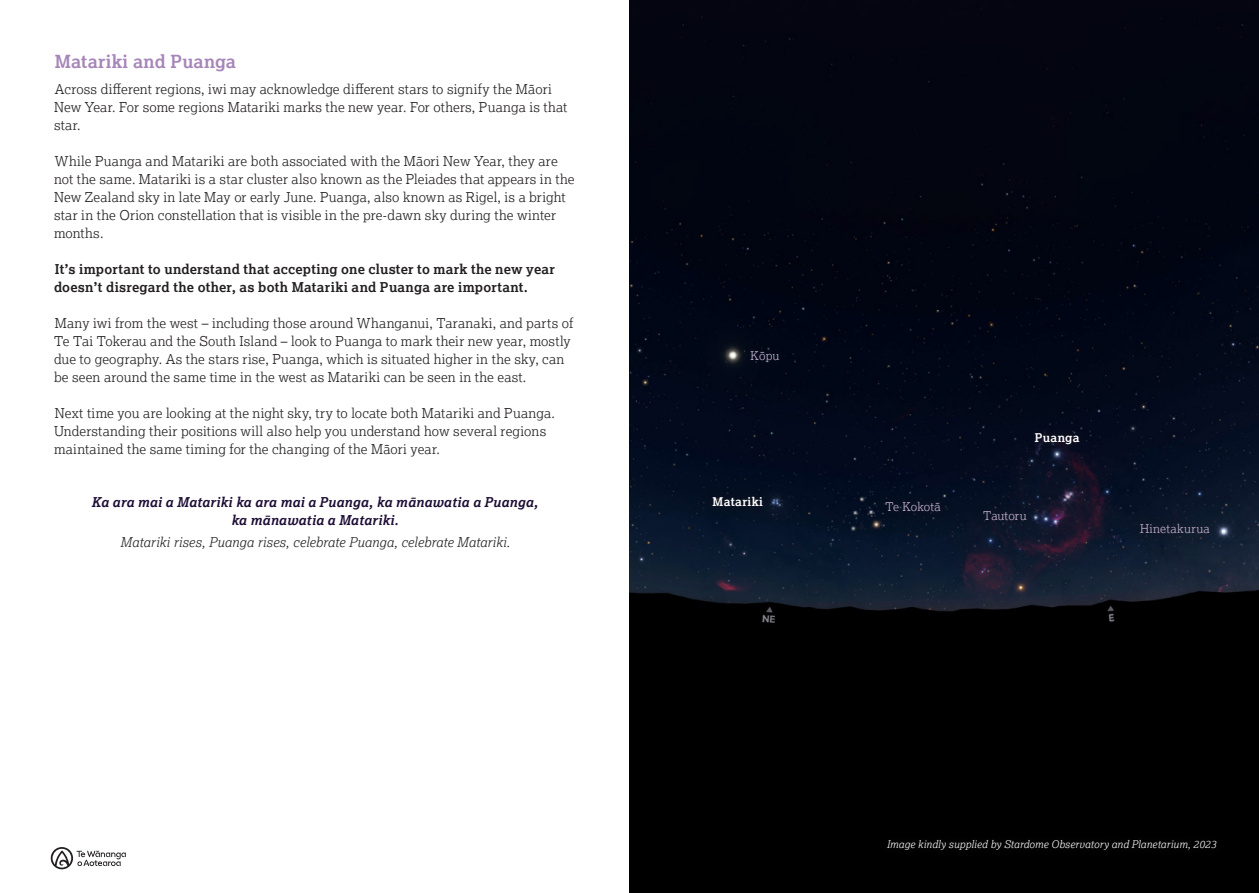
<style>
.page{position:relative;width:1259px;height:893px;background:#fff}
.page>*{position:absolute;margin:0;border:0;box-sizing:border-box;transform-origin:0 0}
.t1{font:700 18px "Lexia";letter-spacing:.015em;color:#a686b8}
.t2{font:300 13.5px/18px "Lexia";letter-spacing:.015em;color:#231f20}
.t3{font:700 13.5px/18px "Lexia";letter-spacing:.015em;color:#231f20}
.t4{font:italic 700 13.5px/18px "Lexia";letter-spacing:.005em;color:#1d0d35;text-align:center}
.t5{font:italic 300 13.5px "Lexia";letter-spacing:.005em;color:#231f20}
.t6{font:300 12px "Lexia";letter-spacing:.015em;color:#c4b0d1}
.t7{font:700 12px "Lexia";letter-spacing:.03em;color:#fff}
.t8{font:italic 300 10.5px "Lexia";letter-spacing:.01em;color:#fff}
</style>
<div class="page">
<svg style="left:51px;top:847px;width:75px;height:22px"></svg>
<img style="left:629px;top:0;width:630px;height:893px">
<div style="left:878px;top:831px;width:348px;height:28px;background:#010101"></div>
<div style="left:704px;top:487px;width:67px;height:29px;background:#051123"></div>
<div style="left:1131px;top:515px;width:87px;height:28px;background:#0d192b"></div>
<div style="left:1026px;top:423px;width:62px;height:30px;background:#231f20;opacity:.75"></div>
<div style="left:876px;top:492px;width:73px;height:29px;background:#050f21"></div>
<div style="left:742px;top:341px;width:46px;height:30px;background:#030817"></div>
<div style="left:974px;top:501px;width:61px;height:29px;background:#0a1326"></div>
<h1 class="t1" style="left:55px;top:50px;width:183px">Matariki and Puanga</h1>
<p class="t2" style="left:54px;top:80px;width:515px">Across different regions, iwi may acknowledge different stars to signify the Māori<br>New Year. For some regions Matariki marks the new year. For others, Puanga is that star.</p>
<p class="t2" style="left:54px;top:152px;width:522px">While Puanga and Matariki are both associated with the Māori New Year, they are not the same. Matariki is a star cluster also known as the Pleiades that appears in the New Zealand sky in late May or early June. Puanga, also known as Rigel, is a bright star in the Orion constellation that is visible in the pre-dawn sky during the winter months.</p>
<p class="t3" style="left:54px;top:260px;width:502px">It’s important to understand that accepting one cluster to mark the new year doesn’t disregard the other, as both Matariki and Puanga are important.</p>
<p class="t2" style="left:54px;top:314px;width:520px">Many iwi from the west – including those around Whanganui, Taranaki, and parts of Te Tai Tokerau and the South Island – look to Puanga to mark their new year, mostly due to geography. As the stars rise, Puanga, which is situated higher in the sky, can be seen around the same time in the west as Matariki can be seen in the east.</p>
<p class="t2" style="left:54px;top:404px;width:502px">Next time you are looking at the night sky, try to locate both Matariki and Puanga.<br>Understanding their positions will also help you understand how several regions maintained the same timing for the changing of the Māori year.</p>
<p class="t4" style="left:91px;top:493px;width:448px">Ka ara mai a Matariki ka ara mai a Puanga, ka mānawatia a Puanga, ka mānawatia a Matariki.</p>
<p class="t5" style="left:120px;top:534px;width:391px">Matariki rises, Puanga rises, celebrate Puanga, celebrate Matariki.</p>
<p class="t6" style="left:750px;top:348px;width:30px">Kōpu</p>
<p class="t7" style="left:712px;top:494px;width:52px">Matariki</p>
<p class="t6" style="left:885px;top:499px;width:57px">Te Kokotā</p>
<p class="t7" style="left:1034px;top:430px;width:46px">Puanga</p>
<p class="t6" style="left:983px;top:508px;width:45px">Tautoru</p>
<p class="t6" style="left:1140px;top:521px;width:71px">Hinetakurua</p>
<p class="t8" style="left:886px;top:838px;width:331px">Image kindly supplied by Stardome Observatory and Planetarium, 2023</p>
</div>
